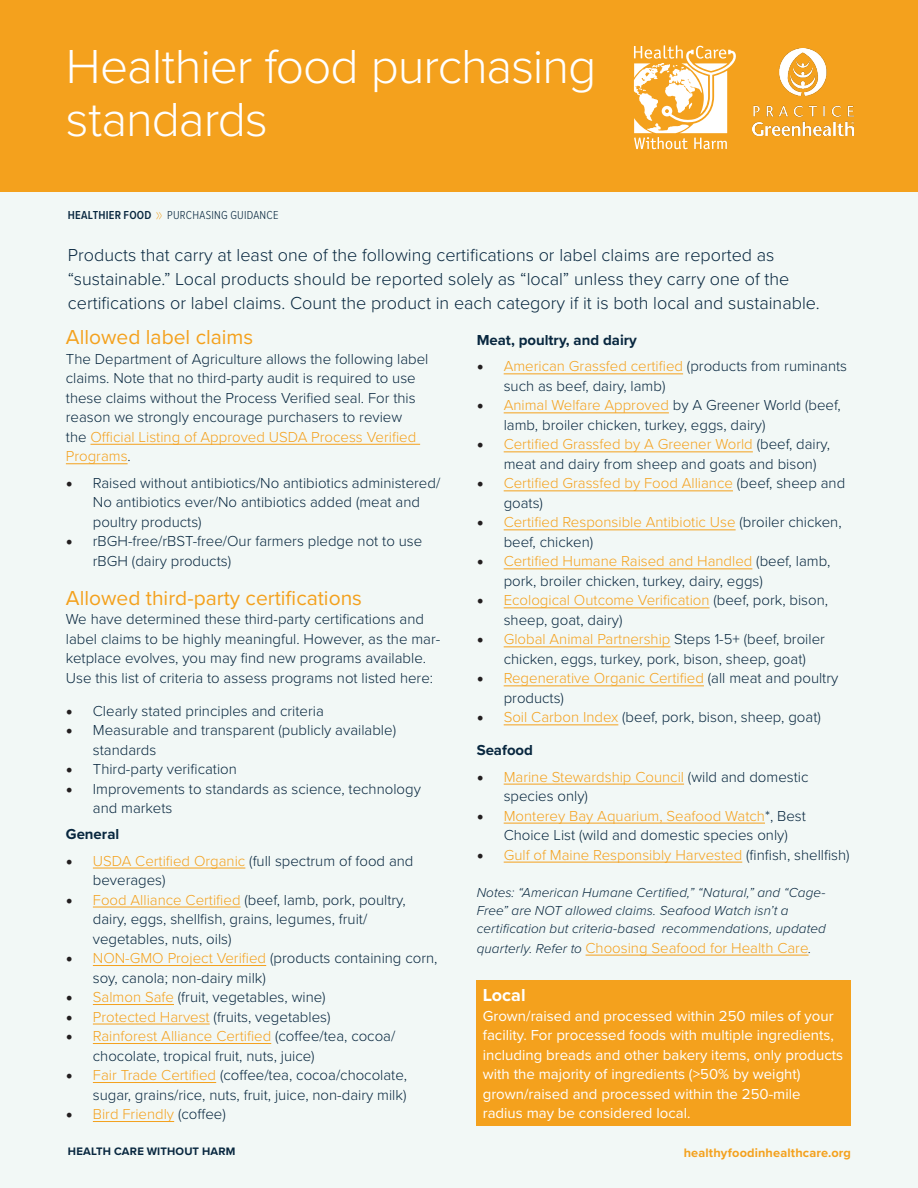
<style>
.page{position:relative;width:918px;height:1188px;background:#fff}
.page>*{position:absolute;margin:0;border:0;box-sizing:border-box;transform-origin:0 0}
.t1{font:300 49.5px/52.5px "Proxima Nova";letter-spacing:-.02em;color:#fff}
.t2{font:21px "Proxima Nova";color:#f4a11d}
.t3{font:300 18px/24px "Proxima Nova";color:#08273f}
.t4{font:700 18px "Proxima Nova";color:#fff}
.t5{font:300 15px/19.5px "Proxima Nova";color:#08273f}
.t6{font:300 15px/19.5px "Proxima Nova";color:#f4a11d}
.t7{font:15px/19.5px "Proxima Nova";color:#fff}
.t8{font:700 15px "Proxima Nova";color:#08273f}
.t9{font:italic 300 13.5px/18px "Proxima Nova";letter-spacing:.01em;color:#08273f}
.t10{font:700 12.75px "Proxima Nova";letter-spacing:.01em;color:#f4a11d}
.t11{font:300 12px "Proxima Nova Cond";letter-spacing:.02em;color:#08273f}
.t12{font:700 11.25px "Proxima Nova";letter-spacing:.02em;color:#08273f}
.s1{font-weight:600}
.s2{font-size:18.9px;color:#f4a11d}
.s3{color:#f4a11d}
.s4{font-family:"Minion Pro";font-weight:400;font-size:18px;color:#231f20}
.s5{color:#08273f}
.s6{font-style:italic;font-size:13.5px;color:#08273f}
</style>
<div class="page">
<div style="left:0;top:0;width:918px;height:192px;background:#f4a11d"></div>
<div style="left:0;top:192px;width:918px;height:996px;background:#f2f8f6"></div>
<img style="left:752px;top:48px;width:102px;height:87px">
<svg style="left:634px;top:45px;width:102px;height:104px"></svg>
<hr style="left:90px;top:444px;width:330px;height:1px;background:#f4a11d">
<hr style="left:66px;top:463px;width:62px;height:1px;background:#f4a11d">
<hr style="left:93px;top:868px;width:152px;height:1px;background:#f4a11d">
<hr style="left:93px;top:907px;width:148px;height:1px;background:#f4a11d">
<hr style="left:93px;top:965px;width:173px;height:1px;background:#f4a11d">
<hr style="left:93px;top:1004px;width:81px;height:1px;background:#f4a11d">
<hr style="left:93px;top:1024px;width:117px;height:1px;background:#f4a11d">
<hr style="left:93px;top:1043px;width:178px;height:1px;background:#f4a11d">
<hr style="left:93px;top:1082px;width:123px;height:1px;background:#f4a11d">
<hr style="left:93px;top:1121px;width:81px;height:1px;background:#f4a11d">
<div style="left:477px;top:981px;width:374px;height:145px;background:#f4a11d"></div>
<hr style="left:504px;top:374px;width:179px;height:1px;background:#f4a11d">
<hr style="left:504px;top:413px;width:165px;height:1px;background:#f4a11d">
<hr style="left:504px;top:452px;width:249px;height:1px;background:#f4a11d">
<hr style="left:504px;top:491px;width:229px;height:1px;background:#f4a11d">
<hr style="left:504px;top:530px;width:232px;height:1px;background:#f4a11d">
<hr style="left:504px;top:569px;width:248px;height:1px;background:#f4a11d">
<hr style="left:504px;top:608px;width:206px;height:1px;background:#f4a11d">
<hr style="left:504px;top:647px;width:166px;height:1px;background:#f4a11d">
<hr style="left:504px;top:686px;width:200px;height:1px;background:#f4a11d">
<hr style="left:504px;top:725px;width:114px;height:1px;background:#f4a11d">
<hr style="left:504px;top:784px;width:180px;height:1px;background:#f4a11d">
<hr style="left:504px;top:823px;width:261px;height:1px;background:#f4a11d">
<hr style="left:504px;top:862px;width:238px;height:1px;background:#f4a11d">
<hr style="left:586px;top:955px;width:223px;height:1px;background:#f4a11d">
<p class="t1" style="left:66px;top:38px;width:532px">Healthier food purchasing standards</p>
<p class="t11" style="left:68px;top:206px;width:212px"><span class="s1">HEALTHIER FOOD</span> <span class="s2">&gt;&gt;</span> PURCHASING GUIDANCE</p>
<p class="t3" style="left:68px;top:242px;width:753px">Products that carry at least one of the following certifications or label claims are reported as “sustainable.” Local products should be reported solely as “local” unless they carry one of the certifications or label claims. Count the product in each category if it is both local and sustainable.</p>
<p class="t2" style="left:66px;top:322px;width:189px">Allowed label claims</p>
<p class="t5" style="left:66px;top:348px;width:364px">The Department of Agriculture allows the following label claims. Note that no third-party audit is required to use these claims without the Process Verified seal. For this reason we strongly encourage purchasers to review<br>the <span class="s3">Official Listing of Approved USDA Process Verified Programs</span>.</p>
<p class="t5" style="left:93px;top:472px;width:349px;text-indent:-27px"><span class="s4">•</span> Raised without antibiotics/No antibiotics administered/<br>No antibiotics ever/No antibiotics added (meat and poultry products)</p>
<p class="t5" style="left:93px;top:530px;width:331px;text-indent:-27px"><span class="s4">•</span> rBGH-free/rBST-free/Our farmers pledge not to use rBGH (dairy products)</p>
<p class="t2" style="left:66px;top:582px;width:298px">Allowed third-party certifications</p>
<p class="t5" style="left:66px;top:608px;width:376px">We have determined these third-party certifications and label claims to be highly meaningful. However, as the mar&shy;ketplace evolves, you may find new programs available.<br>Use this list of criteria to assess programs not listed here:</p>
<p class="t5" style="left:66px;top:700px;width:259px"><span class="s4">•</span> Clearly stated principles and criteria</p>
<p class="t5" style="left:93px;top:719px;width:305px;text-indent:-27px"><span class="s4">•</span> Measurable and transparent (publicly available) standards</p>
<p class="t5" style="left:66px;top:758px;width:173px"><span class="s4">•</span> Third-party verification</p>
<p class="t5" style="left:93px;top:778px;width:330px;text-indent:-27px"><span class="s4">•</span> Improvements to standards as science, technology and markets</p>
<p class="t8" style="left:66px;top:823px;width:55px">General</p>
<p class="t5" style="left:93px;top:850px;width:322px;text-indent:-27px"><span class="s4">•</span> <span class="s3">USDA Certified Organic</span> (full spectrum of food and beverages)</p>
<p class="t5" style="left:93px;top:889px;width:315px;text-indent:-27px"><span class="s4">•</span> <span class="s3">Food Alliance Certified</span> (beef, lamb, pork, poultry, dairy, eggs, shellfish, grains, legumes, fruit/ vegetables, nuts, oils)</p>
<p class="t5" style="left:93px;top:947px;width:346px;text-indent:-27px"><span class="s4">•</span> <span class="s3">NON-GMO Project Verified</span> (products containing corn, soy, canola; non-dairy milk)</p>
<p class="t5" style="left:66px;top:986px;width:261px"><span class="s4">•</span> <span class="s3">Salmon Safe</span> (fruit, vegetables, wine)</p>
<p class="t5" style="left:66px;top:1006px;width:266px"><span class="s4">•</span> <span class="s3">Protected Harvest</span> (fruits, vegetables)</p>
<p class="t5" style="left:93px;top:1025px;width:304px;text-indent:-27px"><span class="s4">•</span> <span class="s3">Rainforest Alliance Certified</span> (coffee/tea, cocoa/ chocolate, tropical fruit, nuts, juice)</p>
<p class="t5" style="left:66px;top:1064px;width:343px;text-align:right"><span class="s4">•</span> <span class="s3">Fair Trade Certified</span> (coffee/tea, cocoa/chocolate, sugar, grains/rice, nuts, fruit, juice, non-dairy milk)</p>
<p class="t6" style="left:66px;top:1103px;width:161px"><span class="s4">•</span> Bird Friendly <span class="s5">(coffee)</span></p>
<p class="t8" style="left:477px;top:329px;width:162px">Meat, poultry, and dairy</p>
<p class="t5" style="left:504px;top:356px;width:345px;text-indent:-27px"><span class="s4">•</span> <span class="s3">American Grassfed certified</span> (products from ruminants such as beef, dairy, lamb)</p>
<p class="t5" style="left:504px;top:395px;width:339px;text-indent:-27px"><span class="s4">•</span> <span class="s3">Animal Welfare Approved</span> by A Greener World (beef, lamb, broiler chicken, turkey, eggs, dairy)</p>
<p class="t5" style="left:504px;top:434px;width:328px;text-indent:-27px"><span class="s4">•</span> <span class="s3">Certified Grassfed by A Greener World</span> (beef, dairy, meat and dairy from sheep and goats and bison)</p>
<p class="t6" style="left:504px;top:473px;width:343px;text-indent:-27px"><span class="s4">•</span> Certified Grassfed by Food Alliance <span class="s5">(beef, sheep and goats)</span></p>
<p class="t6" style="left:504px;top:512px;width:339px;text-indent:-27px"><span class="s4">•</span> Certified Responsible Antibiotic Use <span class="s5">(broiler chicken, beef, chicken)</span></p>
<p class="t5" style="left:504px;top:551px;width:328px;text-indent:-27px"><span class="s4">•</span> <span class="s3">Certified Humane Raised and Handled</span> (beef, lamb, pork, broiler chicken, turkey, dairy, eggs)</p>
<p class="t5" style="left:504px;top:590px;width:326px;text-indent:-27px"><span class="s4">•</span> <span class="s3">Ecological Outcome Verification</span> (beef, pork, bison, sheep, goat, dairy)</p>
<p class="t5" style="left:477px;top:629px;width:350px;text-align:center"><span class="s4">•</span> <span class="s3">Global Animal Partnership</span> Steps 1-5+ (beef, broiler chicken, eggs, turkey, pork, bison, sheep, goat)</p>
<p class="t6" style="left:504px;top:668px;width:336px;text-indent:-27px"><span class="s4">•</span> Regenerative Organic Certified <span class="s5">(all meat and poultry products)</span></p>
<p class="t5" style="left:477px;top:707px;width:346px"><span class="s4">•</span> <span class="s3">Soil Carbon Index</span> (beef, pork, bison, sheep, goat)</p>
<p class="t8" style="left:477px;top:739px;width:58px">Seafood</p>
<p class="t5" style="left:504px;top:766px;width:306px;text-indent:-27px"><span class="s4">•</span> <span class="s3">Marine Stewardship Council</span> (wild and domestic species only)</p>
<p class="t5" style="left:477px;top:805px;width:331px;text-align:center"><span class="s4">•</span> <span class="s3">Monterey Bay Aquarium, Seafood Watch</span>*, Best<br>Choice List (wild and domestic species only)</p>
<p class="t6" style="left:477px;top:844px;width:374px"><span class="s4">•</span> Gulf of Maine Responsibly Harvested <span class="s5">(finfish, shellfish)</span></p>
<p class="t9" style="left:477px;top:883px;width:351px">Notes: “American Humane Certified,” “Natural,” and “Cage-<br>Free” are NOT allowed claims. Seafood Watch isn’t a certification but criteria-based recommendations, updated</p>
<p class="t6" style="left:477px;top:937px;width:336px"><span class="s6">quarterly. Refer to</span> Choosing Seafood for Health Care<span class="s6">.</span></p>
<p class="t4" style="left:483px;top:982px;width:44px">Local</p>
<p class="t7" style="left:483px;top:1005px;width:362px">Grown/raised and processed within 250 miles of your facility. For processed foods with multiple ingredients, including breads and other bakery items, only products with the majority of ingredients (&gt;50% by weight) grown/raised and processed within the 250-mile radius may be considered local.</p>
<p class="t12" style="left:68px;top:1143px;width:169px">HEALTH CARE WITHOUT HARM</p>
<p class="t10" style="left:684px;top:1144px;width:169px">healthyfoodinhealthcare.org</p>
</div>
